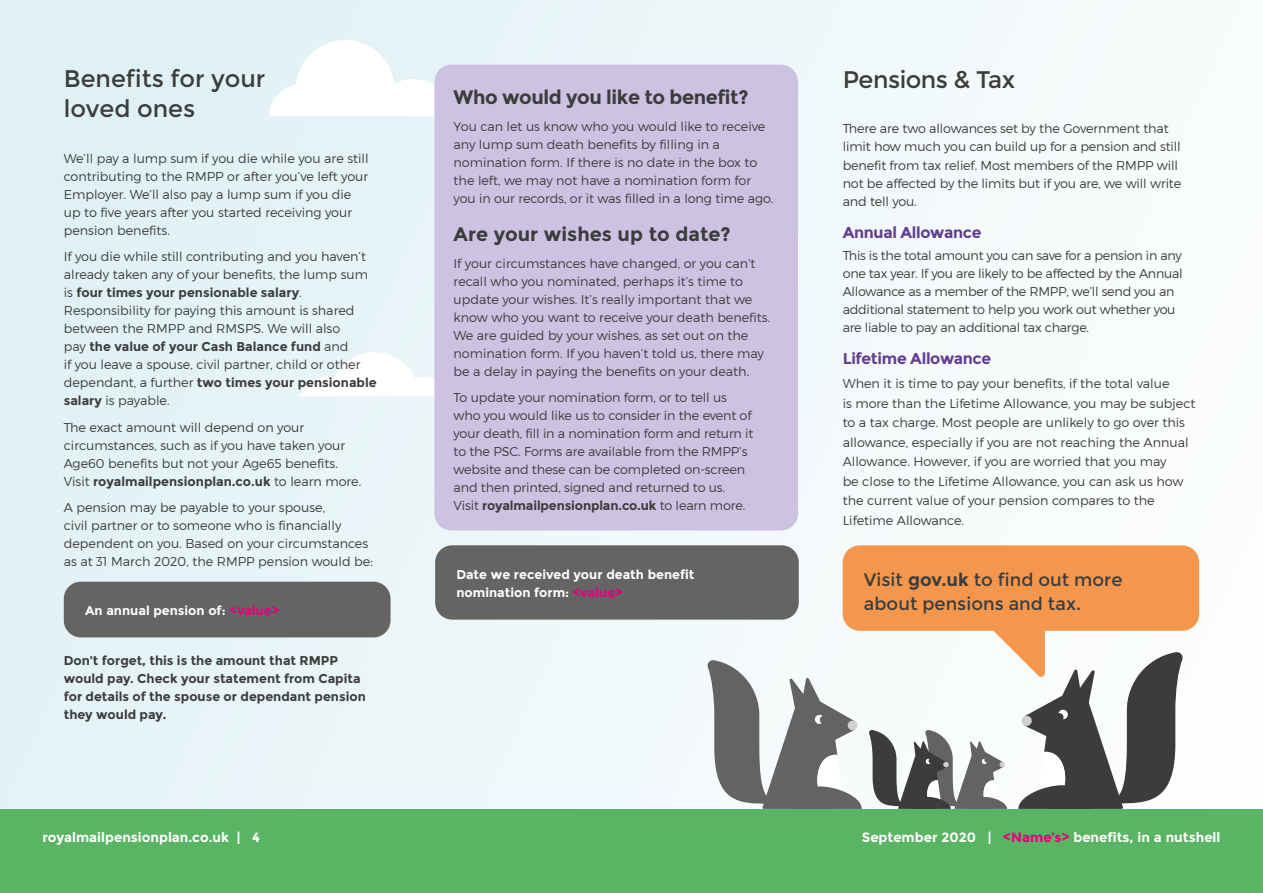
<style>
.page{position:relative;width:1263px;height:893px;background:#fff}
.page>*{position:absolute;margin:0;border:0;box-sizing:border-box;transform-origin:0 0}
.t1{font:24px/30px "Montserrat";color:#3c3c3b}
.t2{font:24px "Montserrat";letter-spacing:-.02em;color:#3c3c3b}
.t3{font:700 19.5px "Montserrat";letter-spacing:-.02em;color:#3c3c3b}
.t4{font:700 19.5px "Montserrat";color:#3c3c3b}
.t5{font:18px/24px "Montserrat";color:#3c3c3b}
.t6{font:700 15.75px "Montserrat";letter-spacing:-.02em;color:#623d91}
.t7{font:700 13.35px "Montserrat";color:#fff}
.t8{font:300 12.75px/18px "Montserrat";color:#3c3c3b}
.t9{font:300 12.75px/18px "Montserrat";letter-spacing:-.02em;color:#3c3c3b}
.t10{font:700 12.75px/18px "Montserrat";color:#3c3c3b}
.t11{font:700 12.75px/18px "Montserrat";color:#fff}
.s1{font-weight:700}
.s2{color:#e6007e}
</style>
<div class="page">
<div style="left:0;top:809px;width:1263px;height:84px;background:#59b463"></div>
<div style="left:0;top:0;width:1263px;height:809px;background:linear-gradient(to right,#e1f1f5,#fbfdfd)"></div>
<svg style="left:299px;top:352px;width:135px;height:44px"></svg>
<svg style="left:269px;top:40px;width:186px;height:76px"></svg>
<svg style="left:707px;top:660px;width:155px;height:149px"></svg>
<div style="left:434px;top:65px;width:364px;height:465px;background:#cdc2e1;border-radius:17px"></div>
<div style="left:64px;top:582px;width:326px;height:55px;background:#646463;border-radius:17px"></div>
<div style="left:435px;top:545px;width:364px;height:75px;background:#646463;border-radius:17px"></div>
<div style="left:843px;top:545px;width:356px;height:86px;background:#f4974d;border-radius:17px"></div>
<svg style="left:869px;top:630px;width:314px;height:179px"></svg>
<h1 class="t1" style="left:64px;top:64px;width:203px">Benefits for your loved ones</h1>
<p class="t8" style="left:64px;top:149px;width:306px">We’ll pay a lump sum if you die while you are still contributing to the RMPP or after you’ve left your Employer. We’ll also pay a lump sum if you die up to five years after you started receiving your pension benefits.</p>
<p class="t8" style="left:64px;top:247px;width:314px">If you die while still contributing and you haven’t already taken any of your benefits, the lump sum is <span class="s1">four times your pensionable salary</span>.<br>Responsibility for paying this amount is shared between the RMPP and RMSPS. We will also<br>pay <span class="s1">the value of your Cash Balance fund</span> and<br>if you leave a spouse, civil partner, child or other dependant, a further <span class="s1">two times your pensionable salary</span> is payable.</p>
<p class="t8" style="left:64px;top:418px;width:299px">The exact amount will depend on your circumstances, such as if you have taken your Age60 benefits but not your Age65 benefits.<br>Visit <span class="s1">royalmailpensionplan.co.uk</span> to learn more.</p>
<p class="t8" style="left:64px;top:498px;width:311px">A pension may be payable to your spouse,<br>civil partner or to someone who is financially dependent on you. Based on your circumstances as at 31 March 2020, the RMPP pension would be:</p>
<p class="t11" style="left:85px;top:602px;width:196px">An annual pension of: <span class="s2">&lt;value&gt;</span></p>
<p class="t10" style="left:64px;top:651px;width:303px">Don’t forget, this is the amount that RMPP would pay. Check your statement from Capita for details of the spouse or dependant pension they would pay.</p>
<h2 class="t3" style="left:454px;top:86px;width:296px">Who would you like to benefit?</h2>
<p class="t8" style="left:454px;top:117px;width:321px">You can let us know who you would like to receive any lump sum death benefits by filling in a nomination form. If there is no date in the box to the left, we may not have a nomination form for you in our records, or it was filled in a long time ago.</p>
<h2 class="t4" style="left:454px;top:223px;width:279px">Are your wishes up to date?</h2>
<p class="t8" style="left:454px;top:254px;width:318px">If your circumstances have changed, or you can’t recall who you nominated, perhaps it’s time to update your wishes. It’s really important that we know who you want to receive your death benefits.<br>We are guided by your wishes, as set out on the nomination form. If you haven’t told us, there may be a delay in paying the benefits on your death.</p>
<p class="t8" style="left:454px;top:388px;width:301px">To update your nomination form, or to tell us who you would like us to consider in the event of your death, fill in a nomination form and return it to the PSC. Forms are available from the RMPP’s website and these can be completed on-screen and then printed, signed and returned to us.<br>Visit <span class="s1">royalmailpensionplan.co.uk</span> to learn more.</p>
<p class="t11" style="left:456px;top:565px;width:240px">Date we received your death benefit nomination form: <span class="s2">&lt;value&gt;</span></p>
<h1 class="t2" style="left:843px;top:65px;width:174px">Pensions &amp; Tax</h1>
<p class="t8" style="left:843px;top:120px;width:340px">There are two allowances set by the Government that limit how much you can build up for a pension and still benefit from tax relief. Most members of the RMPP will not be affected by the limits but if you are, we will write and tell you.</p>
<p class="t6" style="left:843px;top:223px;width:140px">Annual Allowance</p>
<p class="t9" style="left:843px;top:246px;width:342px">This is the total amount you can save for a pension in any one tax year. If you are likely to be affected by the Annual Allowance as a member of the RMPP, we’ll send you an additional statement to help you work out whether you are liable to pay an additional tax charge.</p>
<p class="t6" style="left:843px;top:349px;width:150px">Lifetime Allowance</p>
<p class="t8" style="left:843px;top:374px;width:354px;line-height:19.5px">When it is time to pay your benefits, if the total value<br>is more than the Lifetime Allowance, you may be subject to a tax charge. Most people are unlikely to go over this allowance, especially if you are not reaching the Annual Allowance. However, if you are worried that you may<br>be close to the Lifetime Allowance, you can ask us how the current value of your pension compares to the Lifetime Allowance.</p>
<h3 class="t5" style="left:864px;top:567px;width:260px">Visit <span class="s1">gov.uk</span> to find out more about pensions and tax.</h3>
<p class="t7" style="left:43px;top:829px;width:219px">royalmailpensionplan.co.uk | 4</p>
<p class="t7" style="left:862px;top:829px;width:360px">September 2020 | <span class="s2">&lt;Name’s&gt;</span> benefits, in a nutshell</p>
</div>
